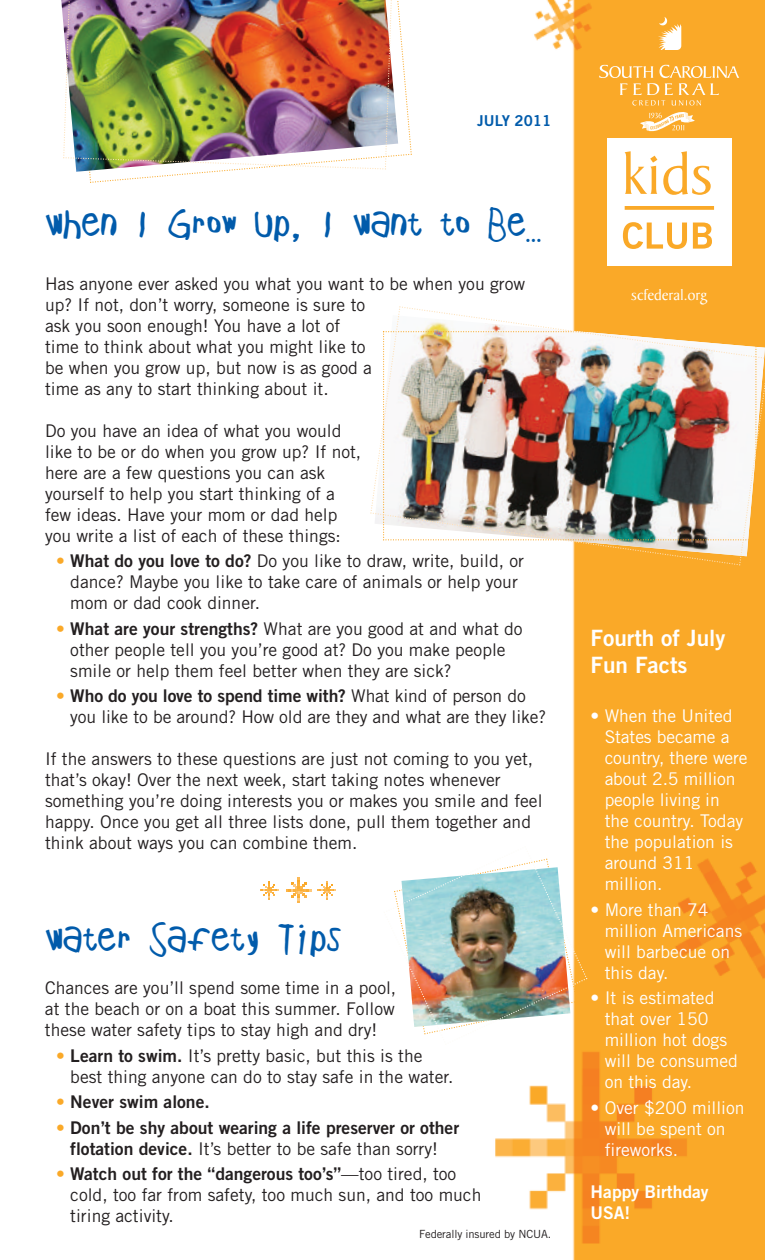
<style>
.page{position:relative;width:765px;height:1260px;background:#fff}
.page>*{position:absolute;margin:0;border:0;box-sizing:border-box;transform-origin:0 0}
.t1{font:35px "Childs Play Age Seven";color:#015bab}
.t2{font:22.5px/27px "Trade Gothic Bold Two";color:#fff}
.t3{font:17.5px/21px "Trade Gothic";color:#231f20}
.t4{font:17.5px/21px "Trade Gothic";color:#fff}
.t5{font:17.5px "Trade Gothic Bold Two";color:#231f20}
.t6{font:17.5px/21px "Trade Gothic Bold Two";color:#fff}
.t7{font:15.75px "Baker Signet";color:#fff}
.t8{font:15px "Trade Gothic Bold Two";color:#015bab}
.t9{font:11.25px "Trade Gothic";letter-spacing:-.01em;color:#231f20}
.s1{color:#faa928}
.s2{font-family:"Trade Gothic Bold Two"}
.s3{font-family:"Trade Gothic";color:#faa928}
.s4{font-family:"Trade Gothic"}
</style>
<div class="page">
<img style="left:495px;top:0;width:270px;height:1260px">
<div style="left:607px;top:139px;width:125px;height:127px;background:#fff"></div>
<svg style="left:625px;top:151px;width:32px;height:43px"></svg>
<svg style="left:663px;top:151px;width:48px;height:44px"></svg>
<svg style="left:623px;top:222px;width:64px;height:27px"></svg>
<svg style="left:693px;top:223px;width:19px;height:26px"></svg>
<svg style="left:625px;top:206px;width:89px;height:4px"></svg>
<img style="left:62px;top:0;width:350px;height:183px">
<img style="left:370px;top:305px;width:395px;height:261px">
<svg style="left:658px;top:17px;width:23px;height:33px"></svg>
<svg style="left:599px;top:65px;width:140px;height:67px;background:#fab444"></svg>
<svg style="left:286px;top:878px;width:25px;height:24px"></svg>
<svg style="left:260px;top:881px;width:19px;height:18px"></svg>
<svg style="left:318px;top:881px;width:18px;height:18px"></svg>
<img style="left:394px;top:845px;width:194px;height:201px">
<p class="t8" style="left:477px;top:115px;width:76px">JULY 2011</p>
<h1 class="t1" style="left:45px;top:203px;width:498px">When I Grow Up, I Want to Be…</h1>
<p class="t3" style="left:45px;top:274px;width:482px">Has anyone ever asked you what you want to be when you grow up? If not, don’t worry, someone is sure to<br>ask you soon enough! You have a lot of<br>time to think about what you might like to<br>be when you grow up, but now is as good a<br>time as any to start thinking about it.</p>
<p class="t3" style="left:45px;top:421px;width:318px">Do you have an idea of what you would like to be or do when you grow up? If not, here are a few questions you can ask yourself to help you start thinking of a few ideas. Have your mom or dad help you write a list of each of these things:</p>
<p class="t3" style="left:70px;top:552px;width:455px;text-indent:-14px"><span class="s1">•</span> <span class="s2">What do you love to do?</span> Do you like to draw, write, build, or dance? Maybe you like to take care of animals or help your mom or dad cook dinner.</p>
<p class="t3" style="left:70px;top:619px;width:454px;text-indent:-14px"><span class="s1">•</span> <span class="s2">What are your strengths?</span> What are you good at and what do other people tell you you’re good at? Do you make people smile or help them feel better when they are sick?</p>
<p class="t5" style="left:56px;top:689px;width:471px"><span class="s3">•</span> Who do you love to spend time with? <span class="s4">What kind of person do</span></p>
<p class="t3" style="left:70px;top:708px;width:477px">you like to be around? How old are they and what are they like?</p>
<p class="t3" style="left:45px;top:750px;width:499px">If the answers to these questions are just not coming to you yet, that’s okay! Over the next week, start taking notes whenever something you’re doing interests you or makes you smile and feel happy. Once you get all three lists done, pull them together and think about ways you can combine them.</p>
<h1 class="t1" style="left:45px;top:918px;width:298px">Water Safety Tips</h1>
<p class="t3" style="left:45px;top:979px;width:353px;text-align:justify">Chances are you’ll spend some time in a pool, at the beach or on a boat this summer. Follow these water safety tips to stay high and dry!</p>
<p class="t3" style="left:70px;top:1046px;width:385px;text-indent:-14px"><span class="s1">•</span> <span class="s2">Learn to swim.</span> It’s pretty basic, but this is the best thing anyone can do to stay safe in the water.</p>
<p class="t5" style="left:56px;top:1095px;width:155px"><span class="s3">•</span> Never swim alone.</p>
<p class="t5" style="left:56px;top:1121px;width:404px"><span class="s3">•</span> Don’t be shy about wearing a life preserver or other</p>
<p class="t3" style="left:70px;top:1139px;width:369px"><span class="s2">flotation device.</span> It’s better to be safe than sorry!</p>
<p class="t5" style="left:56px;top:1167px;width:402px"><span class="s3">•</span> Watch out for the “dangerous too’s”<span class="s4">—too tired, too</span></p>
<p class="t3" style="left:70px;top:1186px;width:413px">cold, too far from safety, too much sun, and too much tiring activity.</p>
<p class="t9" style="left:419px;top:1230px;width:134px">Federally insured by NCUA.</p>
<p class="t7" style="left:631px;top:289px;width:78px">scfederal.org</p>
<p class="t2" style="left:591px;top:627px;width:136px">Fourth of July<br>Fun Facts</p>
<p class="t4" style="left:605px;top:707px;width:145px;text-indent:-14px">• When the United<br>States became a country, there were about 2.5 million people living in the country. Today the population is around 311 million.</p>
<p class="t4" style="left:605px;top:900px;width:139px;text-indent:-14px">• More than 74 million Americans will barbecue on this day.</p>
<p class="t4" style="left:605px;top:989px;width:135px;text-indent:-14px">• It is estimated that over 150 million hot dogs will be consumed on this day.</p>
<p class="t4" style="left:605px;top:1098px;width:141px;text-indent:-14px">• Over $200 million will be spent on fireworks.</p>
<p class="t6" style="left:591px;top:1182px;width:120px">Happy Birthday<br>USA!</p>
</div>
